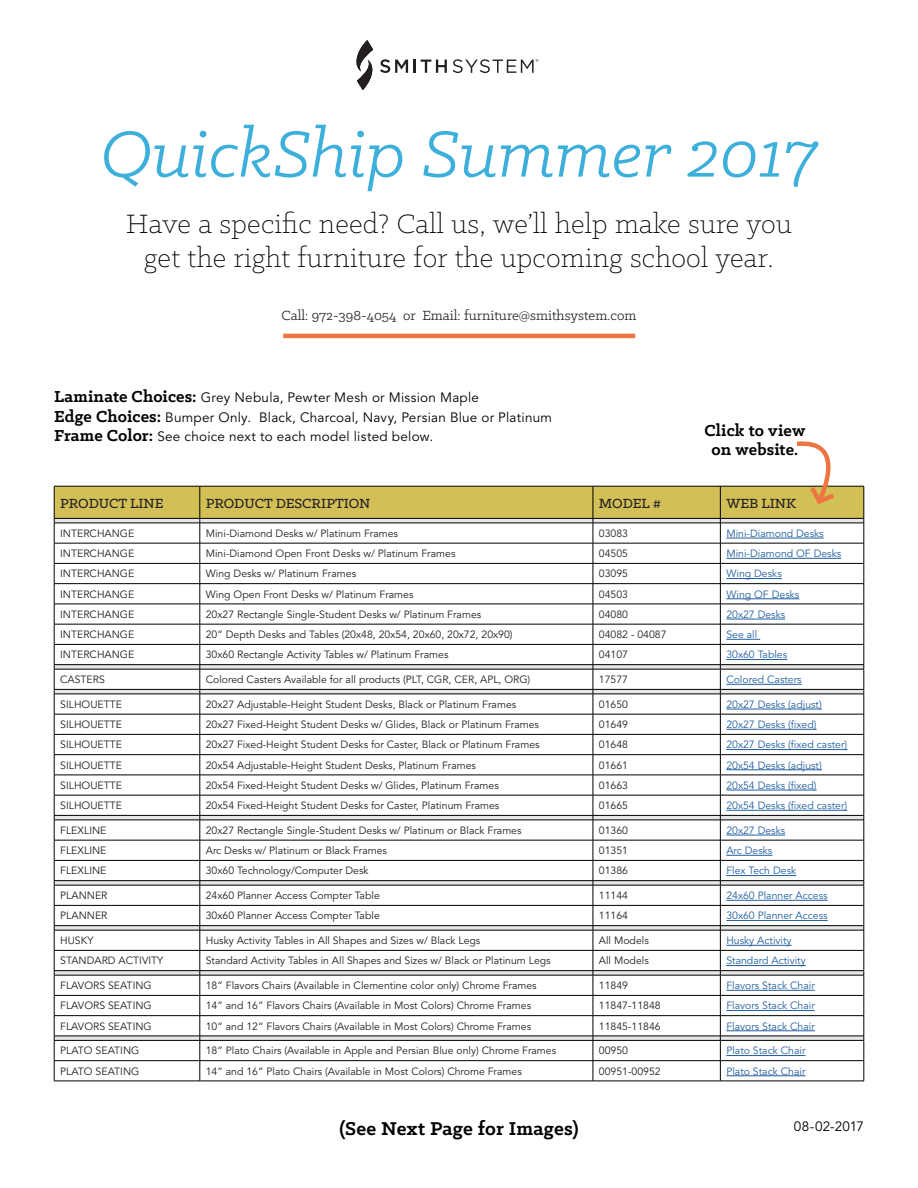
<style>
.page{position:relative;width:918px;height:1188px;background:#fff}
.page>*{position:absolute;margin:0;border:0;box-sizing:border-box;transform-origin:0 0}
.t1{font:italic 73.5px "Klinic Slab";color:#3cafdb}
.t2{font:300 30px/34.5px "Klinic Slab";letter-spacing:.01em;color:#000;text-align:center}
.t3{font:700 21px "Klinic Slab";letter-spacing:.01em;color:#000}
.t4{font:700 18px/19.5px "Klinic Slab";letter-spacing:.005em;color:#000;text-align:center}
.t5{font:15px "Klinic Slab";color:#231f20}
.t6{font:500 15px "Klinic Slab";color:#231f20}
.t7{font:13.5px/19.5px "Avenir LT Std";letter-spacing:.02em;color:#000}
.t8{font:10.5px "Avenir LT Std";color:#231f20}
.t9{font:10.5px "Avenir LT Std";color:#215e9e}
.s1{font-family:"Klinic Slab";font-weight:700;font-size:18px}
</style>
<div class="page">
<hr style="left:54px;top:1081px;width:146px;height:1px;background:#000">
<hr style="left:200px;top:1081px;width:393px;height:1px;background:#000">
<hr style="left:593px;top:1081px;width:127px;height:1px;background:#000">
<hr style="left:720px;top:1081px;width:144px;height:1px;background:#000">
<hr style="left:283px;top:334px;width:352px;height:4px;background:#ec7541">
<svg style="left:356px;top:40px;width:52px;height:50px"></svg>
<svg style="left:414px;top:60px;width:33px;height:13px"></svg>
<svg style="left:453px;top:59px;width:85px;height:14px"></svg>
<svg style="left:54px;top:441px;width:811px;height:640px"></svg>
<h1 class="t1" style="left:100px;top:107px;width:719px">QuickShip Summer 2017</h1>
<h2 class="t2" style="left:126px;top:205px;width:667px">Have a specific need? Call us, we’ll help make sure you get the right furniture for the upcoming school year.</h2>
<h3 class="t5" style="left:282px;top:305px;width:356px">Call: 972-398-4054 or Email: furniture@smithsystem.com</h3>
<p class="t7" style="left:54px;top:388px;width:500px"><span class="s1">Laminate Choices:</span> Grey Nebula, Pewter Mesh or Mission Maple<br><span class="s1">Edge Choices:</span> Bumper Only. Black, Charcoal, Navy, Persian Blue or Platinum<br><span class="s1">Frame Color:</span> See choice next to each model listed below.</p>
<h3 class="t4" style="left:705px;top:420px;width:102px">Click to view on website.</h3>
<h3 class="t6" style="left:60px;top:494px;width:105px">PRODUCT LINE</h3>
<h3 class="t6" style="left:206px;top:494px;width:166px">PRODUCT DESCRIPTION</h3>
<h3 class="t6" style="left:599px;top:494px;width:64px">MODEL #</h3>
<h3 class="t6" style="left:726px;top:494px;width:71px">WEB LINK</h3>
<p class="t8" style="left:60px;top:527px;width:76px">INTERCHANGE</p>
<p class="t8" style="left:206px;top:527px;width:194px">Mini-Diamond Desks w/ Platinum Frames</p>
<p class="t8" style="left:599px;top:527px;width:31px">03083</p>
<p class="t9" style="left:726px;top:527px;width:99px">Mini-Diamond Desks</p>
<p class="t8" style="left:60px;top:548px;width:76px">INTERCHANGE</p>
<p class="t8" style="left:206px;top:548px;width:251px">Mini-Diamond Open Front Desks w/ Platinum Frames</p>
<p class="t8" style="left:599px;top:548px;width:31px">04505</p>
<p class="t9" style="left:726px;top:548px;width:116px">Mini-Diamond OF Desks</p>
<p class="t8" style="left:60px;top:568px;width:76px">INTERCHANGE</p>
<p class="t8" style="left:206px;top:568px;width:152px">Wing Desks w/ Platinum Frames</p>
<p class="t8" style="left:599px;top:568px;width:31px">03095</p>
<p class="t9" style="left:726px;top:568px;width:57px">Wing Desks</p>
<p class="t8" style="left:60px;top:588px;width:76px">INTERCHANGE</p>
<p class="t8" style="left:206px;top:588px;width:209px">Wing Open Front Desks w/ Platinum Frames</p>
<p class="t8" style="left:599px;top:588px;width:31px">04503</p>
<p class="t9" style="left:726px;top:588px;width:74px">Wing OF Desks</p>
<p class="t8" style="left:60px;top:608px;width:76px">INTERCHANGE</p>
<p class="t8" style="left:206px;top:608px;width:277px">20x27 Rectangle Single-Student Desks w/ Platinum Frames</p>
<p class="t8" style="left:599px;top:608px;width:31px">04080</p>
<p class="t9" style="left:726px;top:608px;width:60px">20x27 Desks</p>
<p class="t8" style="left:60px;top:629px;width:76px">INTERCHANGE</p>
<p class="t8" style="left:206px;top:629px;width:308px">20” Depth Desks and Tables (20x48, 20x54, 20x60, 20x72, 20x90)</p>
<p class="t8" style="left:599px;top:629px;width:69px">04082 - 04087</p>
<p class="t9" style="left:726px;top:629px;width:32px">See all</p>
<p class="t8" style="left:60px;top:649px;width:76px">INTERCHANGE</p>
<p class="t8" style="left:206px;top:649px;width:244px">30x60 Rectangle Activity Tables w/ Platinum Frames</p>
<p class="t8" style="left:599px;top:649px;width:31px">04107</p>
<p class="t9" style="left:726px;top:649px;width:62px">30x60 Tables</p>
<p class="t8" style="left:60px;top:674px;width:46px">CASTERS</p>
<p class="t8" style="left:206px;top:674px;width:326px">Colored Casters Available for all products (PLT, CGR, CER, APL, ORG)</p>
<p class="t8" style="left:599px;top:674px;width:31px">17577</p>
<p class="t9" style="left:726px;top:674px;width:77px">Colored Casters</p>
<p class="t8" style="left:60px;top:698px;width:63px">SILHOUETTE</p>
<p class="t8" style="left:206px;top:698px;width:312px">20x27 Adjustable-Height Student Desks, Black or Platinum Frames</p>
<p class="t8" style="left:599px;top:698px;width:31px">01650</p>
<p class="t9" style="left:726px;top:698px;width:97px">20x27 Desks (adjust)</p>
<p class="t8" style="left:60px;top:719px;width:63px">SILHOUETTE</p>
<p class="t8" style="left:206px;top:719px;width:335px">20x27 Fixed-Height Student Desks w/ Glides, Black or Platinum Frames</p>
<p class="t8" style="left:599px;top:719px;width:31px">01649</p>
<p class="t9" style="left:726px;top:719px;width:92px">20x27 Desks (fixed)</p>
<p class="t8" style="left:60px;top:739px;width:63px">SILHOUETTE</p>
<p class="t8" style="left:206px;top:739px;width:335px">20x27 Fixed-Height Student Desks for Caster, Black or Platinum Frames</p>
<p class="t8" style="left:599px;top:739px;width:31px">01648</p>
<p class="t9" style="left:726px;top:739px;width:123px">20x27 Desks (fixed caster)</p>
<p class="t8" style="left:60px;top:759px;width:63px">SILHOUETTE</p>
<p class="t8" style="left:206px;top:759px;width:272px">20x54 Adjustable-Height Student Desks, Platinum Frames</p>
<p class="t8" style="left:599px;top:759px;width:31px">01661</p>
<p class="t9" style="left:726px;top:759px;width:97px">20x54 Desks (adjust)</p>
<p class="t8" style="left:60px;top:779px;width:63px">SILHOUETTE</p>
<p class="t8" style="left:206px;top:779px;width:295px">20x54 Fixed-Height Student Desks w/ Glides, Platinum Frames</p>
<p class="t8" style="left:599px;top:779px;width:31px">01663</p>
<p class="t9" style="left:726px;top:779px;width:92px">20x54 Desks (fixed)</p>
<p class="t8" style="left:60px;top:800px;width:63px">SILHOUETTE</p>
<p class="t8" style="left:206px;top:800px;width:295px">20x54 Fixed-Height Student Desks for Caster, Platinum Frames</p>
<p class="t8" style="left:599px;top:800px;width:31px">01665</p>
<p class="t9" style="left:726px;top:800px;width:123px">20x54 Desks (fixed caster)</p>
<p class="t8" style="left:60px;top:824px;width:48px">FLEXLINE</p>
<p class="t8" style="left:206px;top:824px;width:317px">20x27 Rectangle Single-Student Desks w/ Platinum or Black Frames</p>
<p class="t8" style="left:599px;top:824px;width:31px">01360</p>
<p class="t9" style="left:726px;top:824px;width:60px">20x27 Desks</p>
<p class="t8" style="left:60px;top:845px;width:48px">FLEXLINE</p>
<p class="t8" style="left:206px;top:845px;width:183px">Arc Desks w/ Platinum or Black Frames</p>
<p class="t8" style="left:599px;top:845px;width:31px">01351</p>
<p class="t9" style="left:726px;top:845px;width:48px">Arc Desks</p>
<p class="t8" style="left:60px;top:865px;width:48px">FLEXLINE</p>
<p class="t8" style="left:206px;top:865px;width:164px">30x60 Technology/Computer Desk</p>
<p class="t8" style="left:599px;top:865px;width:31px">01386</p>
<p class="t9" style="left:726px;top:865px;width:71px">Flex Tech Desk</p>
<p class="t8" style="left:60px;top:890px;width:49px">PLANNER</p>
<p class="t8" style="left:206px;top:890px;width:176px">24x60 Planner Access Compter Table</p>
<p class="t8" style="left:599px;top:890px;width:31px">11144</p>
<p class="t9" style="left:726px;top:890px;width:103px">24x60 Planner Access</p>
<p class="t8" style="left:60px;top:910px;width:49px">PLANNER</p>
<p class="t8" style="left:206px;top:910px;width:176px">30x60 Planner Access Compter Table</p>
<p class="t8" style="left:599px;top:910px;width:31px">11164</p>
<p class="t9" style="left:726px;top:910px;width:103px">30x60 Planner Access</p>
<p class="t8" style="left:60px;top:935px;width:35px">HUSKY</p>
<p class="t8" style="left:206px;top:935px;width:276px">Husky Activity Tables in All Shapes and Sizes w/ Black Legs</p>
<p class="t8" style="left:599px;top:935px;width:51px">All Models</p>
<p class="t9" style="left:726px;top:935px;width:67px">Husky Activity</p>
<p class="t8" style="left:60px;top:955px;width:105px">STANDARD ACTIVITY</p>
<p class="t8" style="left:206px;top:955px;width:346px">Standard Activity Tables in All Shapes and Sizes w/ Black or Platinum Legs</p>
<p class="t8" style="left:599px;top:955px;width:51px">All Models</p>
<p class="t9" style="left:726px;top:955px;width:81px">Standard Activity</p>
<p class="t8" style="left:60px;top:980px;width:93px">FLAVORS SEATING</p>
<p class="t8" style="left:206px;top:980px;width:332px">18” Flavors Chairs (Available in Clementine color only) Chrome Frames</p>
<p class="t8" style="left:599px;top:980px;width:31px">11849</p>
<p class="t9" style="left:726px;top:980px;width:90px">Flavors Stack Chair</p>
<p class="t8" style="left:60px;top:1000px;width:93px">FLAVORS SEATING</p>
<p class="t8" style="left:206px;top:1000px;width:327px">14” and 16” Flavors Chairs (Available in Most Colors) Chrome Frames</p>
<p class="t8" style="left:599px;top:1000px;width:63px">11847-11848</p>
<p class="t9" style="left:726px;top:1000px;width:90px">Flavors Stack Chair</p>
<p class="t8" style="left:60px;top:1020px;width:93px">FLAVORS SEATING</p>
<p class="t8" style="left:206px;top:1020px;width:327px">10” and 12” Flavors Chairs (Available in Most Colors) Chrome Frames</p>
<p class="t8" style="left:599px;top:1020px;width:63px">11845-11846</p>
<p class="t9" style="left:726px;top:1020px;width:90px">Flavors Stack Chair</p>
<p class="t8" style="left:60px;top:1045px;width:81px">PLATO SEATING</p>
<p class="t8" style="left:206px;top:1045px;width:352px">18” Plato Chairs (Available in Apple and Persian Blue only) Chrome Frames</p>
<p class="t8" style="left:599px;top:1045px;width:31px">00950</p>
<p class="t9" style="left:726px;top:1045px;width:81px">Plato Stack Chair</p>
<p class="t8" style="left:60px;top:1065px;width:81px">PLATO SEATING</p>
<p class="t8" style="left:206px;top:1065px;width:318px">14” and 16” Plato Chairs (Available in Most Colors) Chrome Frames</p>
<p class="t8" style="left:599px;top:1065px;width:63px">00951-00952</p>
<p class="t9" style="left:726px;top:1065px;width:81px">Plato Stack Chair</p>
<h3 class="t3" style="left:340px;top:1114px;width:240px">(See Next Page for Images)</h3>
<p class="t7" style="left:794px;top:1117px;width:72px">08-02-2017</p>
</div>
